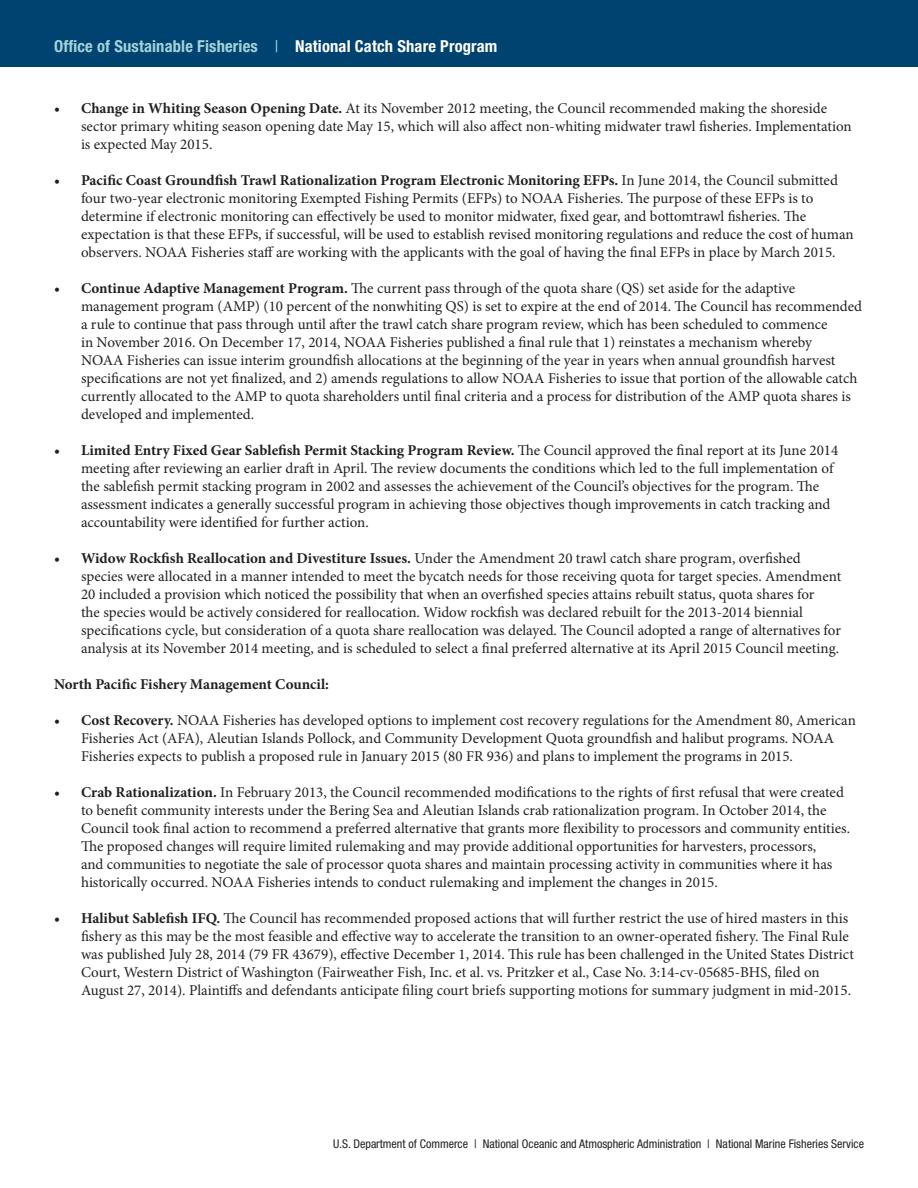
<style>
.page{position:relative;width:918px;height:1188px;background:#fff}
.page>*{position:absolute;margin:0;border:0;box-sizing:border-box;transform-origin:0 0}
.t1{font:700 condensed 16.5px "Helvetica Neue LT Std";letter-spacing:.01em;color:#a3d3da}
.t2{font:15px/18px "Minion Pro";color:#231f20}
.t3{font:700 15px "Minion Pro";color:#231f20}
.t4{font:condensed 12px "Helvetica Neue LT Std";color:#231f20}
.s1{font-weight:400}
.s2{color:#fff}
.s3{font-weight:700}
</style>
<div class="page">
<div style="left:0;top:0;width:918px;height:68px;background:#004270"></div>
<p class="t1" style="left:54px;top:36px;width:445px">Office of Sustainable Fisheries <span class="s1">|</span> <span class="s2">National Catch Share Program</span></p>
<p class="t2" style="left:81px;top:99px;width:772px;text-indent:-27px"><span class="s3">• Change in Whiting Season Opening Date.</span> At its November 2012 meeting, the Council recommended making the shoreside sector primary whiting season opening date May 15, which will also affect non-whiting midwater trawl fisheries. Implementation is expected May 2015.</p>
<p class="t2" style="left:81px;top:171px;width:774px;text-indent:-27px"><span class="s3">• Pacific Coast Groundfish Trawl Rationalization Program Electronic Monitoring EFPs.</span> In June 2014, the Council submitted four two-year electronic monitoring Exempted Fishing Permits (EFPs) to NOAA Fisheries. The purpose of these EFPs is to determine if electronic monitoring can effectively be used to monitor midwater, fixed gear, and bottomtrawl fisheries. The expectation is that these EFPs, if successful, will be used to establish revised monitoring regulations and reduce the cost of human observers. NOAA Fisheries staff are working with the applicants with the goal of having the final EFPs in place by March 2015.</p>
<p class="t2" style="left:81px;top:279px;width:783px;text-indent:-27px"><span class="s3">• Continue Adaptive Management Program.</span> The current pass through of the quota share (QS) set aside for the adaptive management program (AMP) (10 percent of the nonwhiting QS) is set to expire at the end of 2014. The Council has recommended a rule to continue that pass through until after the trawl catch share program review, which has been scheduled to commence<br>in November 2016. On December 17, 2014, NOAA Fisheries published a final rule that 1) reinstates a mechanism whereby<br>NOAA Fisheries can issue interim groundfish allocations at the beginning of the year in years when annual groundfish harvest specifications are not yet finalized, and 2) amends regulations to allow NOAA Fisheries to issue that portion of the allowable catch currently allocated to the AMP to quota shareholders until final criteria and a process for distribution of the AMP quota shares is developed and implemented.</p>
<p class="t2" style="left:81px;top:441px;width:759px;text-indent:-27px"><span class="s3">• Limited Entry Fixed Gear Sablefish Permit Stacking Program Review.</span> The Council approved the final report at its June 2014 meeting after reviewing an earlier draft in April. The review documents the conditions which led to the full implementation of the sablefish permit stacking program in 2002 and assesses the achievement of the Council’s objectives for the program. The assessment indicates a generally successful program in achieving those objectives though improvements in catch tracking and accountability were identified for further action.</p>
<p class="t2" style="left:81px;top:549px;width:762px;text-indent:-27px"><span class="s3">• Widow Rockfish Reallocation and Divestiture Issues.</span> Under the Amendment 20 trawl catch share program, overfished species were allocated in a manner intended to meet the bycatch needs for those receiving quota for target species. Amendment 20 included a provision which noticed the possibility that when an overfished species attains rebuilt status, quota shares for<br>the species would be actively considered for reallocation. Widow rockfish was declared rebuilt for the 2013-2014 biennial specifications cycle, but consideration of a quota share reallocation was delayed. The Council adopted a range of alternatives for analysis at its November 2014 meeting, and is scheduled to select a final preferred alternative at its April 2015 Council meeting.</p>
<h3 class="t3" style="left:54px;top:673px;width:277px">North Pacific Fishery Management Council:</h3>
<p class="t2" style="left:81px;top:711px;width:776px;text-indent:-27px"><span class="s3">• Cost Recovery.</span> NOAA Fisheries has developed options to implement cost recovery regulations for the Amendment 80, American<br>Fisheries Act (AFA), Aleutian Islands Pollock, and Community Development Quota groundfish and halibut programs. NOAA<br>Fisheries expects to publish a proposed rule in January 2015 (80 FR 936) and plans to implement the programs in 2015.</p>
<p class="t2" style="left:81px;top:783px;width:771px;text-indent:-27px"><span class="s3">• Crab Rationalization.</span> In February 2013, the Council recommended modifications to the rights of first refusal that were created to benefit community interests under the Bering Sea and Aleutian Islands crab rationalization program. In October 2014, the Council took final action to recommend a preferred alternative that grants more flexibility to processors and community entities.<br>The proposed changes will require limited rulemaking and may provide additional opportunities for harvesters, processors,<br>and communities to negotiate the sale of processor quota shares and maintain processing activity in communities where it has historically occurred. NOAA Fisheries intends to conduct rulemaking and implement the changes in 2015.</p>
<p class="t2" style="left:81px;top:909px;width:774px;text-indent:-27px"><span class="s3">• Halibut Sablefish IFQ.</span> The Council has recommended proposed actions that will further restrict the use of hired masters in this fishery as this may be the most feasible and effective way to accelerate the transition to an owner-operated fishery. The Final Rule was published July 28, 2014 (79 FR 43679), effective December 1, 2014. This rule has been challenged in the United States District Court, Western District of Washington (Fairweather Fish, Inc. et al. vs. Pritzker et al., Case No. 3:14-cv-05685-BHS, filed on August 27, 2014). Plaintiffs and defendants anticipate filing court briefs supporting motions for summary judgment in mid-2015.</p>
<p class="t4" style="left:333px;top:1136px;width:532px">U.S. Department of Commerce | National Oceanic and Atmospheric Administration | National Marine Fisheries Service</p>
</div>
